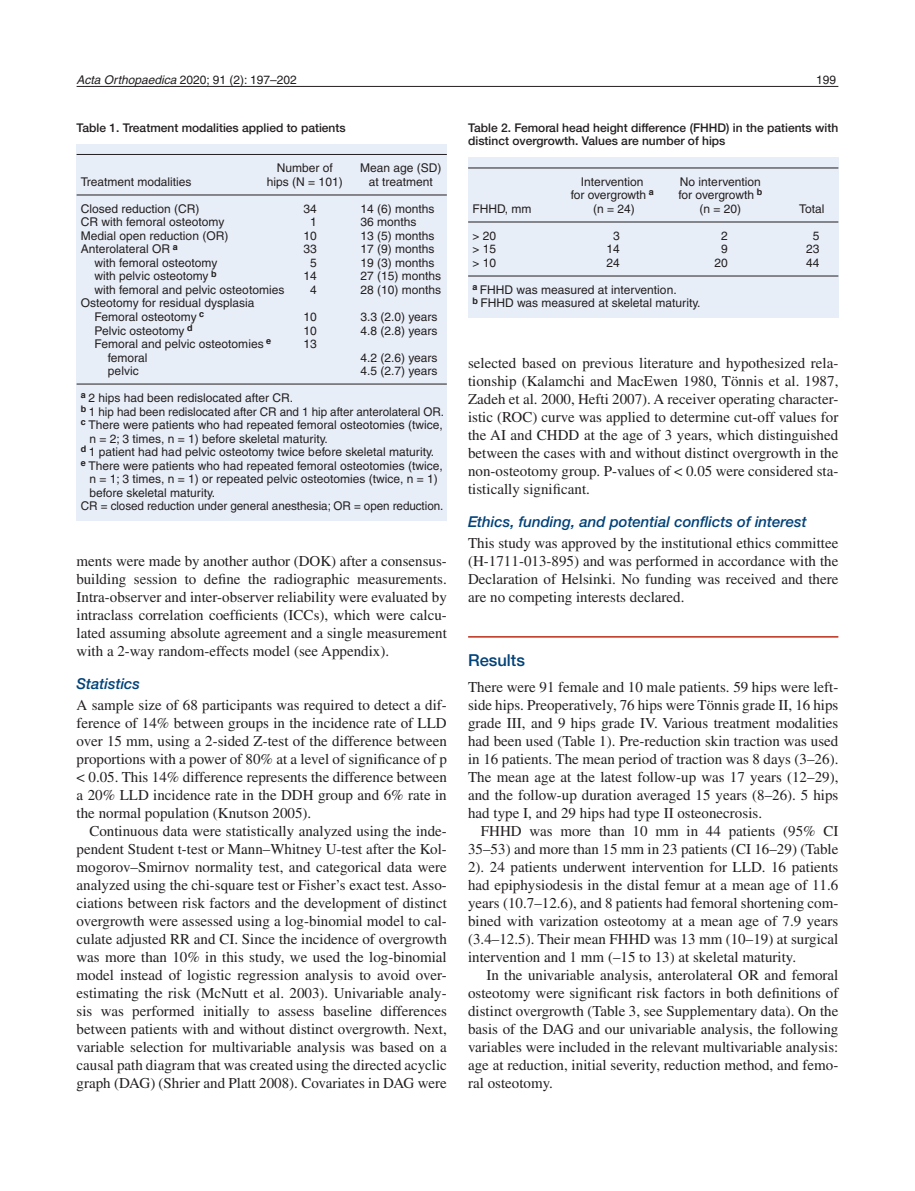
<style>
.page{position:relative;width:915px;height:1191px;background:#fff}
.page>*{position:absolute;margin:0;border:0;box-sizing:border-box;transform-origin:0 0}
.t1{font:500 16.5px "Helvetica Neue LTW1 G";color:#004279}
.t2{font:15px/18px "Times";color:#231f20;text-align:justify}
.t3{font:italic 500 15px "Helvetica Neue LTW1 G";color:#004279}
.t4{font:12px/13.5px "Helvetica";color:#231f20}
.t5{font:500 12px/13.5px "Helvetica Neue LTW1 G";color:#231f20}
.s1{font-style:italic}
</style>
<div class="page">
<hr style="left:77px;top:86px;width:761px;height:1px;background:#231f20">
<hr style="left:468px;top:636px;width:370px;height:1px;background:#bc2e18">
<div style="left:77px;top:145px;width:369px;height:375px;background:#e8eef8"></div>
<hr style="left:77px;top:154px;width:369px;height:1px;background:#231f20">
<hr style="left:77px;top:195px;width:369px;height:1px;background:#231f20">
<hr style="left:77px;top:384px;width:369px;height:1px;background:#231f20">
<div style="left:468px;top:157px;width:370px;height:161px;background:#e8eef8"></div>
<hr style="left:468px;top:168px;width:370px;height:1px;background:#231f20">
<hr style="left:468px;top:222px;width:370px;height:1px;background:#231f20">
<hr style="left:468px;top:276px;width:370px;height:1px;background:#231f20">
<p class="t4" style="left:77px;top:73px;width:222px"><span class="s1">Acta Orthopaedica</span> 2020; 91 (2): 197–202</p>
<p class="t4" style="left:816px;top:73px;width:22px">199</p>
<p class="t5" style="left:77px;top:121px;width:270px">Table 1. Treatment modalities applied to patients</p>
<p class="t4" style="left:277px;top:161px;width:58px">Number of</p>
<p class="t4" style="left:360px;top:161px;width:83px">Mean age (SD)</p>
<p class="t4" style="left:81px;top:175px;width:112px">Treatment modalities</p>
<p class="t4" style="left:267px;top:175px;width:77px">hips (N = 101)</p>
<p class="t4" style="left:369px;top:175px;width:66px">at treatment</p>
<p class="t4" style="left:81px;top:202px;width:120px">Closed reduction (CR)</p>
<p class="t4" style="left:303px;top:202px;width:15px">34</p>
<p class="t4" style="left:360px;top:202px;width:76px">14 (6) months</p>
<p class="t4" style="left:81px;top:215px;width:145px">CR with femoral osteotomy</p>
<p class="t4" style="left:310px;top:215px;width:8px">1</p>
<p class="t4" style="left:360px;top:215px;width:58px">36 months</p>
<p class="t4" style="left:81px;top:229px;width:149px">Medial open reduction (OR)</p>
<p class="t4" style="left:303px;top:229px;width:15px">10</p>
<p class="t4" style="left:360px;top:229px;width:76px">13 (5) months</p>
<p class="t4" style="left:81px;top:242px;width:98px">Anterolateral OR <sup>a</sup></p>
<p class="t4" style="left:303px;top:242px;width:15px">33</p>
<p class="t4" style="left:360px;top:242px;width:76px">17 (9) months</p>
<p class="t4" style="left:95px;top:256px;width:124px">with femoral osteotomy</p>
<p class="t4" style="left:310px;top:256px;width:8px">5</p>
<p class="t4" style="left:360px;top:256px;width:76px">19 (3) months</p>
<p class="t4" style="left:95px;top:269px;width:123px">with pelvic osteotomy <sup>b</sup></p>
<p class="t4" style="left:303px;top:269px;width:15px">14</p>
<p class="t4" style="left:360px;top:269px;width:82px">27 (15) months</p>
<p class="t4" style="left:95px;top:283px;width:191px">with femoral and pelvic osteotomies</p>
<p class="t4" style="left:310px;top:283px;width:8px">4</p>
<p class="t4" style="left:360px;top:283px;width:82px">28 (10) months</p>
<p class="t4" style="left:95px;top:296px;width:161px;text-indent:-14px">Osteotomy for residual dysplasia<br>Femoral osteotomy <sup>c</sup></p>
<p class="t4" style="left:303px;top:310px;width:15px">10</p>
<p class="t4" style="left:360px;top:310px;width:79px">3.3 (2.0) years</p>
<p class="t4" style="left:95px;top:323px;width:99px">Pelvic osteotomy <sup>d</sup></p>
<p class="t4" style="left:303px;top:323px;width:15px">10</p>
<p class="t4" style="left:360px;top:323px;width:79px">4.8 (2.8) years</p>
<p class="t4" style="left:95px;top:337px;width:178px">Femoral and pelvic osteotomies <sup>e</sup></p>
<p class="t4" style="left:303px;top:337px;width:15px">13</p>
<p class="t4" style="left:108px;top:350px;width:41px">femoral</p>
<p class="t4" style="left:360px;top:350px;width:79px">4.2 (2.6) years</p>
<p class="t4" style="left:108px;top:364px;width:32px">pelvic</p>
<p class="t4" style="left:360px;top:364px;width:79px">4.5 (2.7) years</p>
<p class="t4" style="left:81px;top:391px;width:214px"><sup>a</sup> 2 hips had been redislocated after CR.</p>
<p class="t4" style="left:81px;top:404px;width:364px"><sup>b</sup> 1 hip had been redislocated after CR and 1 hip after anterolateral OR.</p>
<p class="t4" style="left:81px;top:418px;width:363px"><sup>c</sup> There were patients who had repeated femoral osteotomies (twice,</p>
<p class="t4" style="left:89px;top:431px;width:240px">n = 2; 3 times, n = 1) before skeletal maturity.</p>
<p class="t4" style="left:81px;top:445px;width:355px"><sup>d</sup> 1 patient had had pelvic osteotomy twice before skeletal maturity.</p>
<p class="t4" style="left:81px;top:458px;width:363px"><sup>e</sup> There were patients who had repeated femoral osteotomies (twice,</p>
<p class="t4" style="left:89px;top:472px;width:350px">n = 1; 3 times, n = 1) or repeated pelvic osteotomies (twice, n = 1)</p>
<p class="t4" style="left:89px;top:485px;width:127px">before skeletal maturity.</p>
<p class="t4" style="left:81px;top:499px;width:364px">CR = closed reduction under general anesthesia; OR = open reduction.</p>
<p class="t2" style="left:77px;top:551px;width:371px">ments were made by another author (DOK) after a consensus&shy;building session to define the radiographic measurements.<br>Intra-observer and inter-observer reliability were evaluated by intraclass correlation coefficients (ICCs), which were calcu&shy;lated assuming absolute agreement and a single measurement with a 2-way random-effects model (see Appendix).</p>
<p class="t3" style="left:77px;top:674px;width:65px">Statistics</p>
<p class="t2" style="left:77px;top:695px;width:371px">A sample size of 68 participants was required to detect a dif&shy;ference of 14% between groups in the incidence rate of LLD over 15 mm, using a 2-sided Z-test of the difference between proportions with a power of 80% at a level of significance of p &lt; 0.05. This 14% difference represents the difference between a 20% LLD incidence rate in the DDH group and 6% rate in the normal population (Knutson 2005).</p>
<p class="t2" style="left:77px;top:821px;width:371px;text-indent:13px">Continuous data were statistically analyzed using the inde&shy;pendent Student t-test or Mann–Whitney U-test after the Kol&shy;mogorov–Smirnov normality test, and categorical data were analyzed using the chi-square test or Fisher’s exact test. Asso&shy;ciations between risk factors and the development of distinct overgrowth were assessed using a log-binomial model to cal&shy;culate adjusted RR and CI. Since the incidence of overgrowth was more than 10% in this study, we used the log-binomial model instead of logistic regression analysis to avoid over&shy;estimating the risk (McNutt et al. 2003). Univariable analy&shy;sis was performed initially to assess baseline differences between patients with and without distinct overgrowth. Next, variable selection for multivariable analysis was based on a causal path diagram that was created using the directed acyclic graph (DAG) (Shrier and Platt 2008). Covariates in DAG were</p>
<p class="t5" style="left:468px;top:121px;width:371px">Table 2. Femoral head height difference (FHHD) in the patients with distinct overgrowth. Values are number of hips</p>
<p class="t4" style="left:580px;top:175px;width:64px">Intervention</p>
<p class="t4" style="left:679px;top:175px;width:82px">No intervention</p>
<p class="t4" style="left:570px;top:188px;width:85px">for overgrowth <sup>a</sup></p>
<p class="t4" style="left:678px;top:188px;width:85px">for overgrowth <sup>b</sup></p>
<p class="t4" style="left:472px;top:202px;width:61px">FHHD, mm</p>
<p class="t4" style="left:593px;top:202px;width:43px">(n = 24)</p>
<p class="t4" style="left:699px;top:202px;width:43px">(n = 20)</p>
<p class="t4" style="left:799px;top:202px;width:27px">Total</p>
<p class="t4" style="left:472px;top:229px;width:25px">&gt; 20</p>
<p class="t4" style="left:613px;top:229px;width:8px">3</p>
<p class="t4" style="left:721px;top:229px;width:8px">2</p>
<p class="t4" style="left:812px;top:229px;width:8px">5</p>
<p class="t4" style="left:472px;top:242px;width:25px">&gt; 15</p>
<p class="t4" style="left:606px;top:242px;width:15px">14</p>
<p class="t4" style="left:721px;top:242px;width:8px">9</p>
<p class="t4" style="left:805px;top:242px;width:15px">23</p>
<p class="t4" style="left:472px;top:256px;width:25px">&gt; 10</p>
<p class="t4" style="left:606px;top:256px;width:15px">24</p>
<p class="t4" style="left:714px;top:256px;width:15px">20</p>
<p class="t4" style="left:805px;top:256px;width:15px">44</p>
<p class="t4" style="left:472px;top:283px;width:229px"><sup>a</sup> FHHD was measured at intervention.<br><sup>b</sup> FHHD was measured at skeletal maturity.</p>
<p class="t2" style="left:468px;top:353px;width:371px">selected based on previous literature and hypothesized rela&shy;tionship (Kalamchi and MacEwen 1980, Tönnis et al. 1987, Zadeh et al. 2000, Hefti 2007). A receiver operating character&shy;istic (ROC) curve was applied to determine cut-off values for the AI and CHDD at the age of 3 years, which distinguished between the cases with and without distinct overgrowth in the non-osteotomy group. P-values of &lt; 0.05 were considered sta&shy;tistically significant.</p>
<p class="t3" style="left:468px;top:512px;width:340px">Ethics, funding, and potential conflicts of interest</p>
<p class="t2" style="left:468px;top:533px;width:371px">This study was approved by the institutional ethics committee (H-1711-013-895) and was performed in accordance with the Declaration of Helsinki. No funding was received and there are no competing interests declared.</p>
<p class="t1" style="left:468px;top:650px;width:58px">Results</p>
<p class="t2" style="left:468px;top:677px;width:371px">There were 91 female and 10 male patients. 59 hips were left&shy;side hips. Preoperatively, 76 hips were Tönnis grade II, 16 hips grade III, and 9 hips grade IV. Various treatment modalities had been used (Table 1). Pre-reduction skin traction was used in 16 patients. The mean period of traction was 8 days (3–26).<br>The mean age at the latest follow-up was 17 years (12–29), and the follow-up duration averaged 15 years (8–26). 5 hips had type I, and 29 hips had type II osteonecrosis.</p>
<p class="t2" style="left:468px;top:821px;width:371px;text-indent:13px">FHHD was more than 10 mm in 44 patients (95% CI 35–53) and more than 15 mm in 23 patients (CI 16–29) (Table 2). 24 patients underwent intervention for LLD. 16 patients had epiphysiodesis in the distal femur at a mean age of 11.6 years (10.7–12.6), and 8 patients had femoral shortening com&shy;bined with varization osteotomy at a mean age of 7.9 years (3.4–12.5). Their mean FHHD was 13 mm (10–19) at surgical intervention and 1 mm (–15 to 13) at skeletal maturity.</p>
<p class="t2" style="left:468px;top:965px;width:371px;text-indent:18px">In the univariable analysis, anterolateral OR and femoral osteotomy were significant risk factors in both definitions of distinct overgrowth (Table 3, see Supplementary data). On the basis of the DAG and our univariable analysis, the following variables were included in the relevant multivariable analysis: age at reduction, initial severity, reduction method, and femo&shy;ral osteotomy.</p>
</div>
